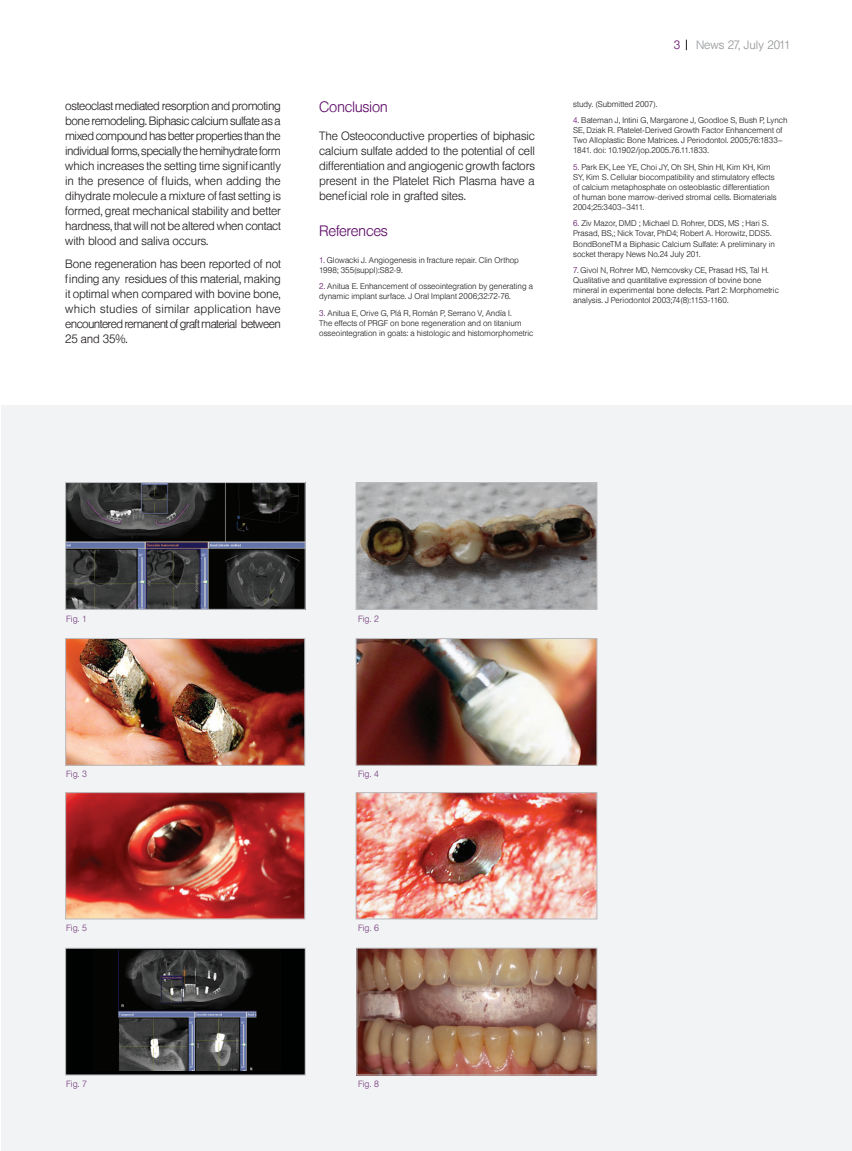
<style>
.page{position:relative;width:852px;height:1151px;background:#fff}
.page>*{position:absolute;margin:0;border:0;box-sizing:border-box;transform-origin:0 0}
.t1{font:300 15px "Lufthansa";letter-spacing:-.025em;color:#600e69}
.t2{font:300 12px/15px "Lufthansa";letter-spacing:-.015em;color:#231f20;text-align:justify}
.t3{font:300 12px "Lufthansa";color:#939598}
.t4{font:300 12px "Lufthansa";color:#600e69}
.t5{font:300 9px "Lufthansa";color:#763e7f}
.t6{font:300 8.25px/10.1px "Lufthansa";color:#231f20}
.s1{color:#600e69}
</style>
<div class="page">
<div style="left:1px;top:405px;width:850px;height:746px;background:#f2f3f4"></div>
<img style="left:67px;top:640px;width:236px;height:124px">
<div style="left:65px;top:638px;width:240px;height:128px;border:1px solid #bcbdc0"></div>
<img style="left:67px;top:794px;width:236px;height:123px">
<div style="left:65px;top:792px;width:240px;height:127px;border:1px solid #bcbdc0"></div>
<img style="left:357px;top:640px;width:238px;height:124px">
<div style="left:355px;top:638px;width:242px;height:128px;border:1px solid #bcbdc0"></div>
<img style="left:357px;top:794px;width:238px;height:123px">
<div style="left:355px;top:792px;width:242px;height:127px;border:1px solid #bcbdc0"></div>
<img style="left:357px;top:484px;width:238px;height:124px">
<div style="left:355px;top:482px;width:242px;height:128px;border:1px solid #bcbdc0"></div>
<div style="left:66px;top:948px;width:239px;height:127px;background:#000101"></div>
<img style="left:118px;top:950px;width:139px;height:120px">
<div style="left:65px;top:948px;width:240px;height:127px;border:1px solid #bcbdc0"></div>
<img style="left:358px;top:949px;width:237px;height:124px">
<div style="left:356px;top:947px;width:241px;height:128px;border:1px solid #bcbdc0"></div>
<img style="left:67px;top:484px;width:236px;height:124px">
<div style="left:65px;top:482px;width:240px;height:128px;border:1px solid #bcbdc0"></div>
<p class="t2" style="left:65px;top:98px;width:217px">osteoclast mediated resorption and promoting bone remodeling. Biphasic calcium sulfate as a mixed compound has better properties than the individual forms, specially the hemihydrate form which increases the setting time significantly in the presence of fluids, when adding the dihydrate molecule a mixture of fast setting is formed, great mechanical stability and better hardness, that will not be altered when contact with blood and saliva occurs.</p>
<h2 class="t2" style="left:65px;top:257px;width:217px">Bone regeneration has been reported of not finding any residues of this material, making it optimal when compared with bovine bone, which studies of similar application have encountered remanent of graft material between 25 and 35%.</h2>
<h1 class="t1" style="left:319px;top:98px;width:70px">Conclusion</h1>
<h2 class="t2" style="left:319px;top:128px;width:217px">The Osteoconductive properties of biphasic calcium sulfate added to the potential of cell differentiation and angiogenic growth factors present in the Platelet Rich Plasma have a beneficial role in grafted sites.</h2>
<h1 class="t1" style="left:319px;top:222px;width:70px">References</h1>
<p class="t6" style="left:319px;top:255px;width:201px"><span class="s1">1.</span> Glowacki J. Angiogenesis in fracture repair. Clin Orthop<br>1998; 355(suppl):S82-9.</p>
<p class="t6" style="left:319px;top:282px;width:215px"><span class="s1">2.</span> Anitua E. Enhancement of osseointegration by generating a dynamic implant surface. J Oral Implant 2006;32:72-76.</p>
<p class="t6" style="left:319px;top:308px;width:215px"><span class="s1">3.</span> Anitua E, Orive G, Plá R, Román P, Serrano V, Andía I.<br>The effects of PRGF on bone regeneration and on titanium osseointegration in goats: a histologic and histomorphometric</p>
<h2 class="t4" style="left:673px;top:38px;width:8px">3</h2>
<h2 class="t3" style="left:695px;top:38px;width:96px">News 27, July 2011</h2>
<p class="t6" style="left:573px;top:99px;width:86px">study. (Submitted 2007).</p>
<p class="t6" style="left:573px;top:115px;width:216px"><span class="s1">4.</span> Bateman J, Intini G, Margarone J, Goodloe S, Bush P, Lynch SE, Dziak R. Platelet-Derived Growth Factor Enhancement of Two Alloplastic Bone Matrices. J Periodontol. 2005;76:1833– 1841. doi: 10.1902/jop.2005.76.11.1833.</p>
<p class="t6" style="left:573px;top:162px;width:205px"><span class="s1">5.</span> Park EK, Lee YE, Choi JY, Oh SH, Shin HI, Kim KH, Kim SY, Kim S. Cellular biocompatibility and stimulatory effects of calcium metaphosphate on osteoblastic differentiation of human bone marrow-derived stromal cells. Biomaterials 2004;25:3403–3411.</p>
<p class="t6" style="left:573px;top:219px;width:203px"><span class="s1">6.</span> Ziv Mazor, DMD ; Michael D. Rohrer, DDS, MS ; Hari S.<br>Prasad, BS,; Nick Tovar, PhD4; Robert A. Horowitz, DDS5.<br>BondBoneTM a Biphasic Calcium Sulfate: A preliminary in socket therapy News No.24 July 201.</p>
<p class="t6" style="left:573px;top:265px;width:207px"><span class="s1">7.</span> Givol N, Rohrer MD, Nemcovsky CE, Prasad HS, Tal H.<br>Qualitative and quantitative expression of bovine bone mineral in experimental bone defects. Part 2: Morphometric analysis. J Periodontol 2003;74(8):1153-1160.</p>
<p class="t5" style="left:66px;top:613px;width:22px">Fig. 1</p>
<p class="t5" style="left:358px;top:613px;width:22px">Fig. 2</p>
<p class="t5" style="left:66px;top:769px;width:22px">Fig. 3</p>
<p class="t5" style="left:358px;top:769px;width:22px">Fig. 4</p>
<p class="t5" style="left:66px;top:922px;width:22px">Fig. 5</p>
<p class="t5" style="left:358px;top:922px;width:22px">Fig. 6</p>
<p class="t5" style="left:66px;top:1079px;width:22px">Fig. 7</p>
<p class="t5" style="left:358px;top:1079px;width:22px">Fig. 8</p>
</div>
